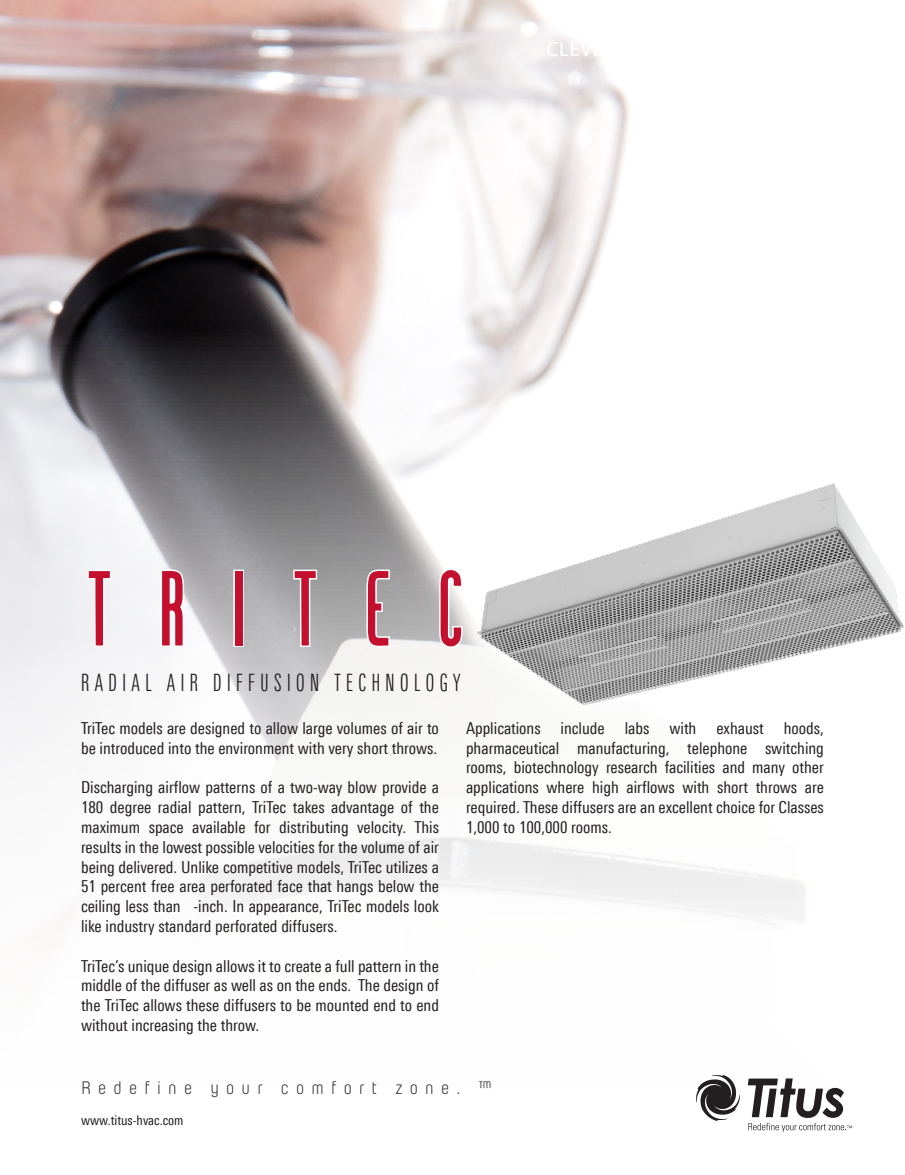
<style>
.page{position:relative;width:905px;height:1175px;background:#fff}
.page>*{position:absolute;margin:0;border:0;box-sizing:border-box;transform-origin:0 0}
.t1{font:90px "Chingolo Pro";letter-spacing:.4em;color:#c3102f}
.t2{font:300 24px "LT Univers Comp";letter-spacing:.23em;color:#231f20}
.t3{font:300 18px "Yummo";letter-spacing:.4em;color:#231f20}
.Paragraph{font:condensed 16.5px/19.8px "LT Univers";color:#231f20;text-align:justify}
.t4{font:condensed 13.5px "LT Univers";color:#231f20}
</style>
<div class="page">
<img style="left:0;top:0;width:853px;height:1133px">
<img style="left:434px;top:451px;width:470px;height:312px">
<svg style="left:86px;top:568px;width:27px;height:80px"></svg>
<svg style="left:159px;top:567px;width:27px;height:81px"></svg>
<div style="left:233px;top:569px;width:11px;height:78px;border:3px solid #fff"></div>
<svg style="left:292px;top:568px;width:27px;height:80px"></svg>
<svg style="left:365px;top:568px;width:26px;height:80px"></svg>
<svg style="left:437px;top:567px;width:27px;height:83px"></svg>
<svg style="left:696px;top:1074px;width:44px;height:47px"></svg>
<svg style="left:747px;top:1078px;width:105px;height:54px"></svg>
<p class="t1" style="left:81px;top:555px;width:389px">TRITEC</p>
<p class="t2" style="left:81px;top:669px;width:381px">RADIAL AIR DIFFUSION TECHNOLOGY</p>
<p class="Paragraph" style="left:81px;top:718px;width:359px">TriTec models are designed to allow large volumes of air to be introduced into the environment with very short throws.</p>
<p class="Paragraph" style="left:81px;top:777px;width:359px">Discharging airflow patterns of a two-way blow provide a 180 degree radial pattern, TriTec takes advantage of the maximum space available for distributing velocity. This results in the lowest possible velocities for the volume of air being delivered. Unlike competitive models, TriTec utilizes a 51 percent free area perforated face that hangs below the ceiling less than ⅝-inch. In appearance, TriTec models look like industry standard perforated diffusers.</p>
<p class="Paragraph" style="left:81px;top:955px;width:359px">TriTec’s unique design allows it to create a full pattern in the middle of the diffuser as well as on the ends. The design of the TriTec allows these diffusers to be mounted end to end without increasing the throw.</p>
<p class="Paragraph" style="left:466px;top:718px;width:359px">Applications include labs with exhaust hoods, pharmaceutical manufacturing, telephone switching rooms, biotechnology research facilities and many other applications where high airflows with short throws are required. These diffusers are an excellent choice for Classes 1,000 to 100,000 rooms.</p>
<p class="t3" style="left:81px;top:1076px;width:412px">Redefine your comfort zone. ™</p>
<p class="t4" style="left:81px;top:1112px;width:104px">www.titus-hvac.com</p>
</div>
